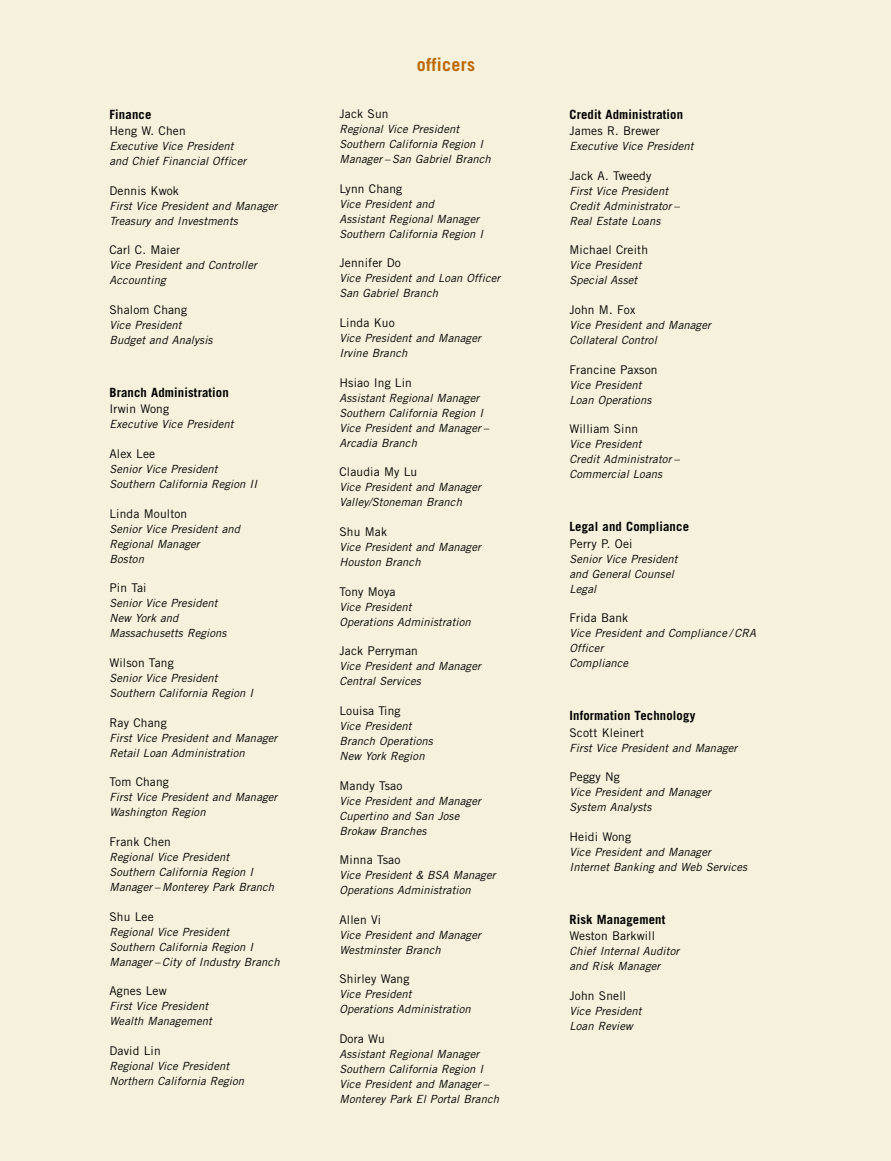
<style>
.page{position:relative;width:891px;height:1161px;background:#f6f1dc}
.page>*{position:absolute;margin:0;border:0;box-sizing:border-box;transform-origin:0 0}
.t1{font:700 18px "Trade Gothic";letter-spacing:.015em;color:#bc6903}
.t2{font:700 12.75px "Trade Gothic";letter-spacing:.01em;color:#000}
.t3{font:12px "Trade Gothic";letter-spacing:.01em;color:#000}
.t4{font:italic 11.25px/15px "Trade Gothic";letter-spacing:.01em;color:#000}
</style>
<div class="page">
<p class="t2" style="left:110px;top:109px;width:43px">Finance</p>
<p class="t3" style="left:110px;top:127px;width:78px">Heng W. Chen</p>
<p class="t4" style="left:110px;top:140px;width:138px">Executive Vice President and Chief Financial Officer</p>
<p class="t3" style="left:110px;top:186px;width:71px">Dennis Kwok</p>
<p class="t4" style="left:110px;top:199px;width:169px">First Vice President and Manager<br>Treasury and Investments</p>
<p class="t3" style="left:110px;top:246px;width:72px">Carl C. Maier</p>
<p class="t4" style="left:110px;top:259px;width:149px">Vice President and Controller<br>Accounting</p>
<p class="t3" style="left:110px;top:305px;width:79px">Shalom Chang</p>
<p class="t4" style="left:110px;top:319px;width:105px">Vice President<br>Budget and Analysis</p>
<p class="t2" style="left:110px;top:388px;width:121px">Branch Administration</p>
<p class="t3" style="left:110px;top:405px;width:61px">Irwin Wong</p>
<p class="t4" style="left:110px;top:418px;width:126px">Executive Vice President</p>
<p class="t3" style="left:110px;top:449px;width:47px">Alex Lee</p>
<p class="t4" style="left:110px;top:463px;width:149px">Senior Vice President<br>Southern California Region II</p>
<p class="t3" style="left:110px;top:509px;width:79px">Linda Moulton</p>
<p class="t4" style="left:110px;top:522px;width:132px">Senior Vice President and<br>Regional Manager<br>Boston</p>
<p class="t3" style="left:110px;top:584px;width:39px">Pin Tai</p>
<p class="t4" style="left:110px;top:597px;width:119px">Senior Vice President<br>New York and<br>Massachusetts Regions</p>
<p class="t3" style="left:110px;top:658px;width:66px">Wilson Tang</p>
<p class="t4" style="left:110px;top:672px;width:145px">Senior Vice President<br>Southern California Region I</p>
<p class="t3" style="left:110px;top:718px;width:59px">Ray Chang</p>
<p class="t4" style="left:110px;top:731px;width:169px">First Vice President and Manager<br>Retail Loan Administration</p>
<p class="t3" style="left:110px;top:778px;width:61px">Tom Chang</p>
<p class="t4" style="left:110px;top:791px;width:169px">First Vice President and Manager<br>Washington Region</p>
<p class="t3" style="left:110px;top:837px;width:63px">Frank Chen</p>
<p class="t4" style="left:110px;top:850px;width:166px">Regional Vice President<br>Southern California Region I<br>Manager – Monterey Park Branch</p>
<p class="t3" style="left:110px;top:912px;width:46px">Shu Lee</p>
<p class="t4" style="left:110px;top:925px;width:172px">Regional Vice President<br>Southern California Region I<br>Manager – City of Industry Branch</p>
<p class="t3" style="left:110px;top:987px;width:59px">Agnes Lew</p>
<p class="t4" style="left:110px;top:1000px;width:104px">First Vice President<br>Wealth Management</p>
<p class="t3" style="left:110px;top:1046px;width:53px">David Lin</p>
<p class="t4" style="left:110px;top:1059px;width:136px">Regional Vice President<br>Northern California Region</p>
<h1 class="t1" style="left:417px;top:58px;width:60px">officers</h1>
<p class="t3" style="left:339px;top:109px;width:51px">Jack Sun</p>
<p class="t4" style="left:339px;top:123px;width:153px">Regional Vice President<br>Southern California Region I<br>Manager – San Gabriel Branch</p>
<p class="t3" style="left:339px;top:184px;width:64px">Lynn Chang</p>
<p class="t4" style="left:339px;top:197px;width:145px">Vice President and<br>Assistant Regional Manager<br>Southern California Region I</p>
<p class="t3" style="left:339px;top:259px;width:63px">Jennifer Do</p>
<p class="t4" style="left:339px;top:272px;width:162px">Vice President and Loan Officer<br>San Gabriel Branch</p>
<p class="t3" style="left:339px;top:318px;width:57px">Linda Kuo</p>
<p class="t4" style="left:339px;top:332px;width:143px">Vice President and Manager<br>Irvine Branch</p>
<p class="t3" style="left:339px;top:378px;width:74px">Hsiao Ing Lin</p>
<p class="t4" style="left:339px;top:391px;width:151px">Assistant Regional Manager<br>Southern California Region I<br>Vice President and Manager –<br>Arcadia Branch</p>
<p class="t3" style="left:339px;top:468px;width:79px">Claudia My Lu</p>
<p class="t4" style="left:339px;top:481px;width:143px">Vice President and Manager<br>Valley/Stoneman Branch</p>
<p class="t3" style="left:339px;top:527px;width:49px">Shu Mak</p>
<p class="t4" style="left:339px;top:541px;width:143px">Vice President and Manager<br>Houston Branch</p>
<p class="t3" style="left:339px;top:587px;width:58px">Tony Moya</p>
<p class="t4" style="left:339px;top:600px;width:133px">Vice President<br>Operations Administration</p>
<p class="t3" style="left:339px;top:647px;width:80px">Jack Perryman</p>
<p class="t4" style="left:339px;top:660px;width:143px">Vice President and Manager<br>Central Services</p>
<p class="t3" style="left:339px;top:706px;width:63px">Louisa Ting</p>
<p class="t4" style="left:339px;top:719px;width:95px">Vice President<br>Branch Operations<br>New York Region</p>
<p class="t3" style="left:339px;top:781px;width:64px">Mandy Tsao</p>
<p class="t4" style="left:339px;top:794px;width:143px">Vice President and Manager<br>Cupertino and San Jose<br>Brokaw Branches</p>
<p class="t3" style="left:339px;top:856px;width:62px">Minna Tsao</p>
<p class="t4" style="left:339px;top:869px;width:158px">Vice President &amp; BSA Manager<br>Operations Administration</p>
<p class="t3" style="left:339px;top:915px;width:43px">Allen Vi</p>
<p class="t4" style="left:339px;top:928px;width:143px">Vice President and Manager<br>Westminster Branch</p>
<p class="t3" style="left:339px;top:975px;width:71px">Shirley Wang</p>
<p class="t4" style="left:339px;top:988px;width:133px">Vice President<br>Operations Administration</p>
<p class="t3" style="left:339px;top:1034px;width:47px">Dora Wu</p>
<p class="t4" style="left:339px;top:1048px;width:161px">Assistant Regional Manager<br>Southern California Region I<br>Vice President and Manager –<br>Monterey Park El Portal Branch</p>
<p class="t2" style="left:570px;top:109px;width:115px">Credit Administration</p>
<p class="t3" style="left:570px;top:127px;width:92px">James R. Brewer</p>
<p class="t4" style="left:570px;top:140px;width:126px">Executive Vice President</p>
<p class="t3" style="left:570px;top:171px;width:83px">Jack A. Tweedy</p>
<p class="t4" style="left:570px;top:184px;width:111px">First Vice President<br>Credit Administrator –<br>Real Estate Loans</p>
<p class="t3" style="left:570px;top:246px;width:80px">Michael Creith</p>
<p class="t4" style="left:570px;top:259px;width:74px">Vice President<br>Special Asset</p>
<p class="t3" style="left:570px;top:305px;width:67px">John M. Fox</p>
<p class="t4" style="left:570px;top:319px;width:143px">Vice President and Manager<br>Collateral Control</p>
<p class="t3" style="left:570px;top:365px;width:90px">Francine Paxson</p>
<p class="t4" style="left:570px;top:378px;width:83px">Vice President<br>Loan Operations</p>
<p class="t3" style="left:570px;top:425px;width:70px">William Sinn</p>
<p class="t4" style="left:570px;top:438px;width:111px">Vice President<br>Credit Administrator –<br>Commercial Loans</p>
<p class="t2" style="left:570px;top:522px;width:121px">Legal and Compliance</p>
<p class="t3" style="left:570px;top:539px;width:65px">Perry P. Oei</p>
<p class="t4" style="left:570px;top:552px;width:110px">Senior Vice President and General Counsel<br>Legal</p>
<p class="t3" style="left:570px;top:614px;width:60px">Frida Bank</p>
<p class="t4" style="left:570px;top:627px;width:188px">Vice President and Compliance / CRA<br>Officer<br>Compliance</p>
<p class="t2" style="left:570px;top:711px;width:127px">Information Technology</p>
<p class="t3" style="left:570px;top:728px;width:76px">Scott Kleinert</p>
<p class="t4" style="left:570px;top:741px;width:169px">First Vice President and Manager</p>
<p class="t3" style="left:570px;top:773px;width:52px">Peggy Ng</p>
<p class="t4" style="left:570px;top:786px;width:143px">Vice President and Manager<br>System Analysts</p>
<p class="t3" style="left:570px;top:832px;width:63px">Heidi Wong</p>
<p class="t4" style="left:570px;top:845px;width:179px">Vice President and Manager<br>Internet Banking and Web Services</p>
<p class="t2" style="left:570px;top:915px;width:97px">Risk Management</p>
<p class="t3" style="left:570px;top:932px;width:87px">Weston Barkwill</p>
<p class="t4" style="left:570px;top:945px;width:111px">Chief Internal Auditor and Risk Manager</p>
<p class="t3" style="left:570px;top:991px;width:58px">John Snell</p>
<p class="t4" style="left:570px;top:1004px;width:74px">Vice President<br>Loan Review</p>
</div>
